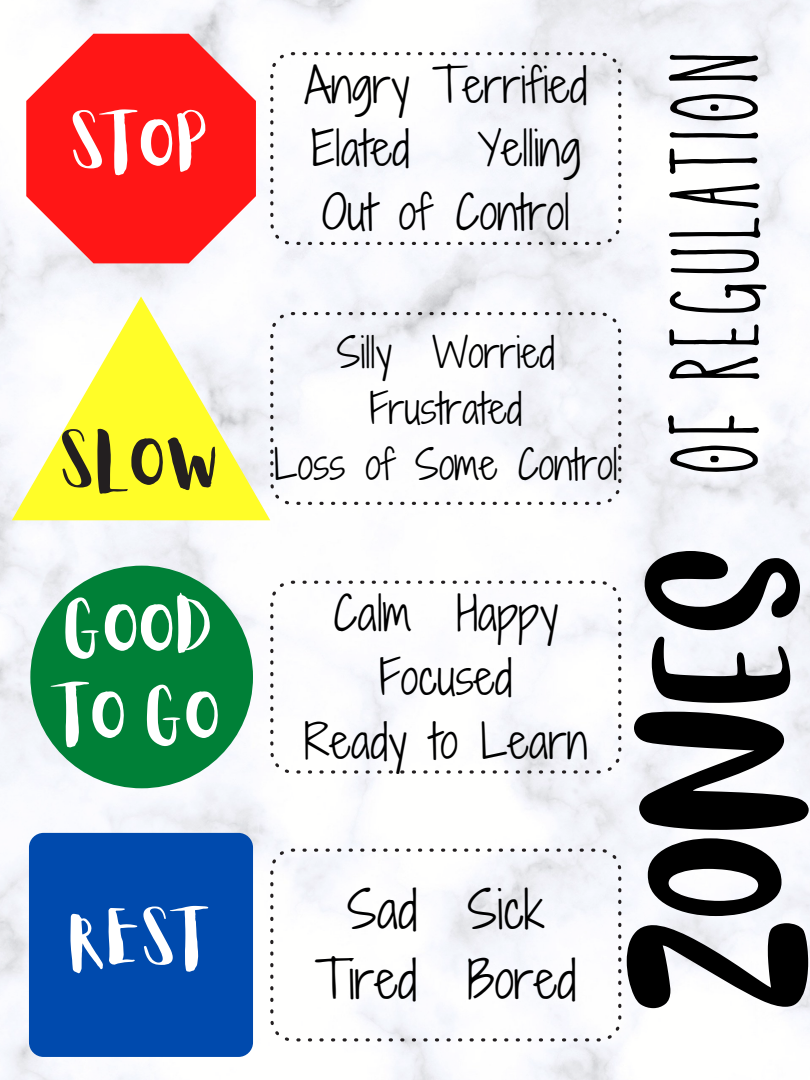
<style>
.page{position:relative;width:810px;height:1080px;background:#fff}
.page>*{position:absolute;margin:0;border:0;box-sizing:border-box;transform-origin:0 0}
.t1{font:151.75px "Blueberry";color:#000}
.t2{font:149.56px "Petapon Yandi Designs";color:#000}
.t3{font:62.5px "Aloja Extended";color:#fff}
.t4{font:62.5px "Aloja Extended";color:#231f20}
.t5{font:50px "Shadows Into Light Two";color:#000}
.t6{font:45.62px "Shadows Into Light Two";color:#000}
.t7{font:40px "Shadows Into Light Two";color:#000}
</style>
<div class="page">
<img style="left:0;top:0;width:810px;height:1080px">
<div style="left:29px;top:833px;width:224px;height:224px;background:#004aad"></div>
<div style="left:30px;top:566px;width:223px;height:222px;background:#008037;border-radius:50%"></div>
<svg style="left:26px;top:34px;width:230px;height:229px;fill:#ff1616"></svg>
<svg style="left:12px;top:296px;width:258px;height:224px"></svg>
<svg style="left:270px;top:52px;width:351px;height:193px"></svg>
<svg style="left:270px;top:312px;width:351px;height:193px"></svg>
<svg style="left:270px;top:581px;width:351px;height:193px"></svg>
<svg style="left:270px;top:849px;width:351px;height:192px"></svg>
<p class="t3" style="left:73px;top:116px;width:138px">STOP</p>
<p class="t4" style="left:62px;top:435px;width:161px">SLOW</p>
<p class="t3" style="left:65px;top:601px;width:153px">GOOD</p>
<p class="t3" style="left:60px;top:688px;width:164px">TO GO</p>
<p class="t3" style="left:70px;top:912px;width:143px">REST</p>
<p class="t6" style="left:304px;top:52px;width:285px">Angry Terrified</p>
<p class="t6" style="left:311px;top:115px;width:100px">Elated</p>
<p class="t6" style="left:478px;top:115px;width:104px">Yelling</p>
<p class="t6" style="left:322px;top:179px;width:250px">Out of Control</p>
<p class="t7" style="left:337px;top:324px;width:219px">Silly Worried</p>
<p class="t7" style="left:369px;top:379px;width:155px">Frustrated</p>
<p class="t7" style="left:274px;top:435px;width:345px">Loss of Some Control</p>
<p class="t2" style="left:648px;top:478px;width:431px;rotate:-90deg">of regulation</p>
<p class="t6" style="left:334px;top:580px;width:226px">Calm Happy</p>
<p class="t6" style="left:379px;top:644px;width:135px">Focused</p>
<p class="t6" style="left:304px;top:708px;width:285px">Ready to Learn</p>
<p class="t5" style="left:347px;top:874px;width:199px">Sad Sick</p>
<p class="t5" style="left:315px;top:943px;width:263px">Tired Bored</p>
<p class="t1" style="left:606px;top:1012px;width:467px;rotate:-90deg">ZONES</p>
</div>
